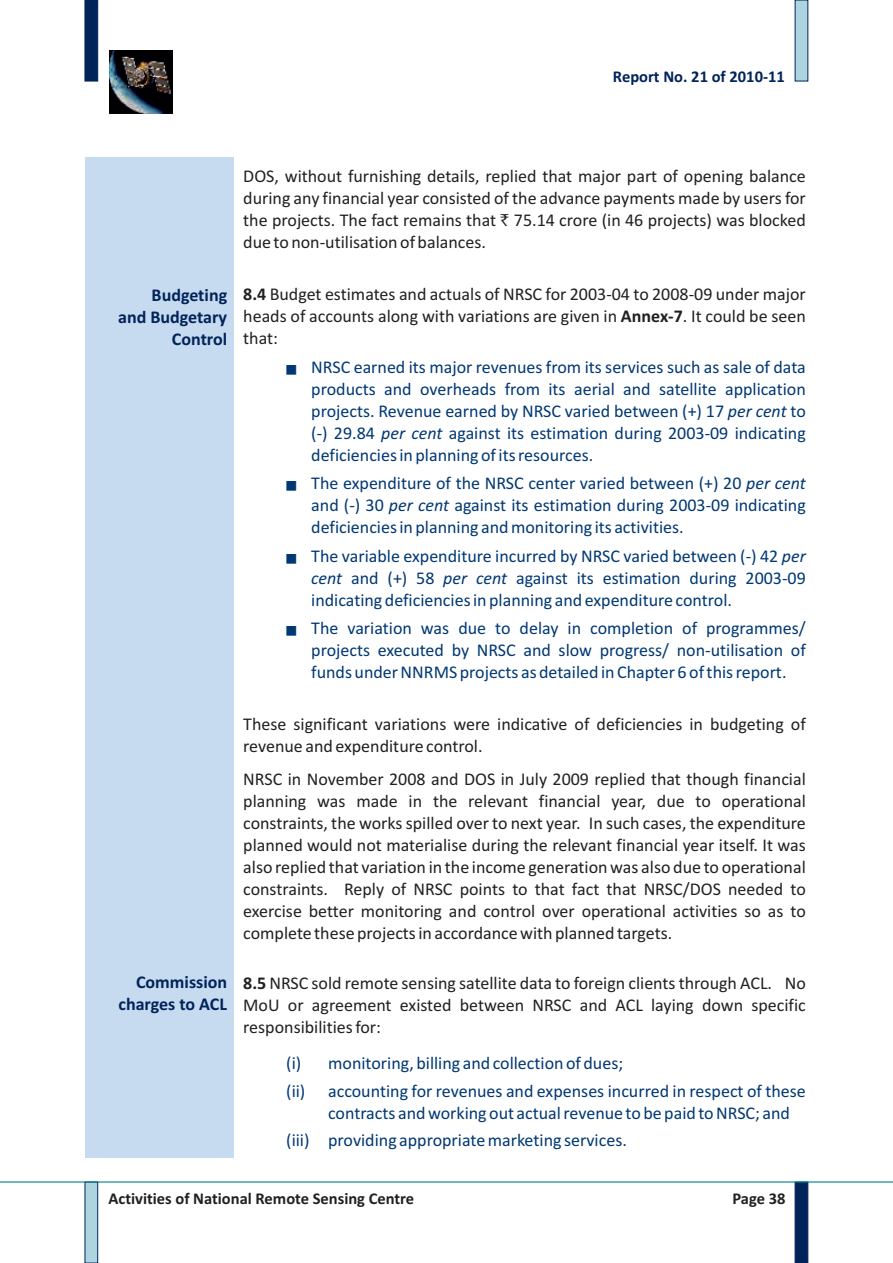
<style>
.page{position:relative;width:893px;height:1263px;background:#fff}
.page>*{position:absolute;margin:0;border:0;box-sizing:border-box;transform-origin:0 0}
.t1{font:18px/21.9px "Calibri";color:#231f20;text-align:justify}
.t2{font:18px/21.9px "Calibri";color:#013874;text-align:justify}
.t3{font:700 18px/21.9px "Calibri";color:#002359;text-align:right}
.t4{font:700 16.5px "Calibri";color:#231f20}
.t5{font:700 16.5px "Calibri";color:#002359}
.s1{font-family:"Rupee Foradian";font-size:16.5px}
.s2{font-weight:700}
.s3{font-style:italic}
</style>
<div class="page">
<svg style="left:794px;top:1182px;width:15px;height:81px"></svg>
<svg style="left:84px;top:1182px;width:15px;height:81px"></svg>
<hr style="left:0;top:1181px;width:893px;height:1px;background:#00828f">
<svg style="left:84px;top:0;width:15px;height:82px"></svg>
<svg style="left:794px;top:0;width:15px;height:82px"></svg>
<img style="left:109px;top:50px;width:64px;height:64px">
<div style="left:85px;top:157px;width:149px;height:1001px;background:#c6daf0"></div>
<p class="t5" style="left:613px;top:69px;width:173px">Report No. 21 of 2010-11</p>
<p class="t1" style="left:243px;top:166px;width:564px">DOS, without furnishing details, replied that major part of opening balance during any financial year consisted of the advance payments made by users for the projects. The fact remains that <span class="s1">`</span> 75.14 crore (in 46 projects) was blocked due to non-utilisation of balances.</p>
<p class="t3" style="left:118px;top:285px;width:110px">Budgeting<br>and Budgetary<br>Control</p>
<p class="t1" style="left:243px;top:285px;width:564px"><span class="s2">8.4</span> Budget estimates and actuals of NRSC for 2003-04 to 2008-09 under major heads of accounts along with variations are given in <span class="s2">Annex-7</span>. It could be seen that:</p>
<p class="t2" style="left:311px;top:357px;width:496px;text-indent:-25px">■ NRSC earned its major revenues from its services such as sale of data products and overheads from its aerial and satellite application projects. Revenue earned by NRSC varied between (+) 17 <span class="s3">per cent</span> to (-) 29.84 <span class="s3">per cent</span> against its estimation during 2003-09 indicating deficiencies in planning of its resources.</p>
<p class="t2" style="left:311px;top:474px;width:496px;text-indent:-25px">■ The expenditure of the NRSC center varied between (+) 20 <span class="s3">per cent </span>and (-) 30 <span class="s3">per cent</span> against its estimation during 2003-09 indicating deficiencies in planning and monitoring its activities.</p>
<p class="t2" style="left:311px;top:546px;width:496px;text-indent:-25px">■ The variable expenditure incurred by NRSC varied between (-) 42 <span class="s3">per cent</span> and (+) 58 <span class="s3">per cent</span> against its estimation during 2003-09 indicating deficiencies in planning and expenditure control.</p>
<p class="t2" style="left:311px;top:619px;width:496px;text-indent:-25px">■ The variation was due to delay in completion of programmes/ projects executed by NRSC and slow progress/ non-utilisation of funds under NNRMS projects as detailed in Chapter 6 of this report.</p>
<p class="t1" style="left:243px;top:715px;width:564px">These significant variations were indicative of deficiencies in budgeting of revenue and expenditure control.</p>
<p class="t1" style="left:243px;top:770px;width:564px">NRSC in November 2008 and DOS in July 2009 replied that though financial planning was made in the relevant financial year, due to operational constraints, the works spilled over to next year. In such cases, the expenditure planned would not materialise during the relevant financial year itself. It was also replied that variation in the income generation was also due to operational constraints. Reply of NRSC points to that fact that NRSC/DOS needed to exercise better monitoring and control over operational activities so as to complete these projects in accordance with planned targets.</p>
<p class="t3" style="left:119px;top:973px;width:110px">Commission charges to ACL</p>
<p class="t1" style="left:243px;top:974px;width:564px"><span class="s2">8.5</span> NRSC sold remote sensing satellite data to foreign clients through ACL. No MoU or agreement existed between NRSC and ACL laying down specific responsibilities for:</p>
<p class="t2" style="left:286px;top:1051px;width:338px;line-height:27.5px">(i) monitoring, billing and collection of dues; (ii)</p>
<p class="t2" style="left:328px;top:1081px;width:479px">accounting for revenues and expenses incurred in respect of these contracts and working out actual revenue to be paid to NRSC; and</p>
<p class="t2" style="left:286px;top:1131px;width:342px">(iii) providing appropriate marketing services.</p>
<p class="t4" style="left:109px;top:1192px;width:307px">Activities of National Remote Sensing Centre</p>
<p class="t4" style="left:732px;top:1192px;width:55px">Page 38</p>
</div>
